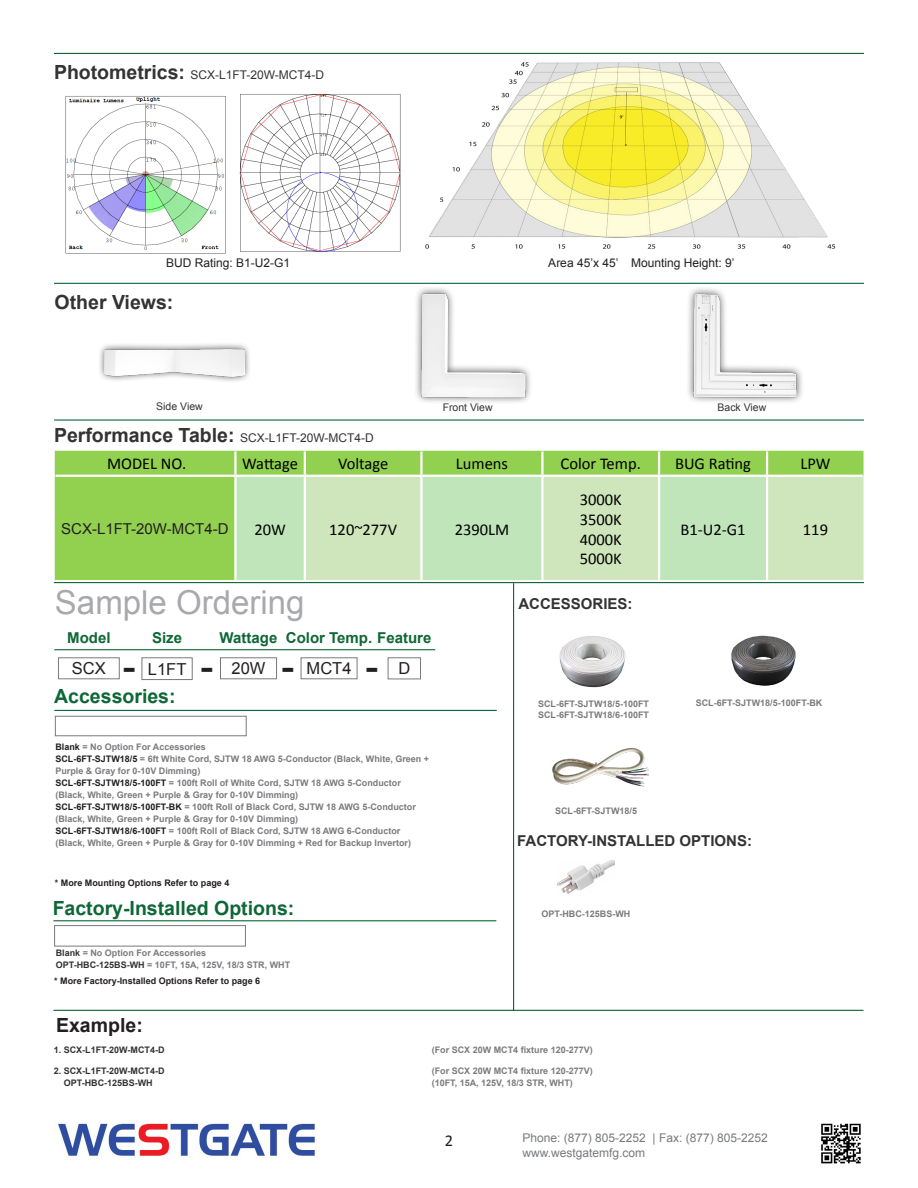
<style>
.page{position:relative;width:918px;height:1188px;background:#fff}
.page>*{position:absolute;margin:0;border:0;box-sizing:border-box;transform-origin:0 0}
.t1{font:33px "Arial";color:#a8a9ad}
.t2{font:700 28.5px "Verdana";color:#231f20}
.t3{font:700 19.5px "Arial";color:#0d6736}
.t4{font:700 19.5px "Arial";color:#333}
.t5{font:700 19.5px "Arial";color:#231f20}
.t6{font:16.5px "Calibri";color:#000}
.t7{font:16.5px "Arial";color:#231f20}
.t8{font:16.5px "Calibri";color:#231f20}
.t9{font:700 15px "Arial";color:#333}
.t10{font:700 15px "Arial";color:#0d6736}
.t11{font:15px "Arial";color:#231f20}
.t12{font:12px "Arial";color:#333}
.t13{font:12px "Arial";color:#787a7d}
.t14{font:12px "Arial";color:#231f20}
.t15{font:10.5px "Arial";color:#333}
.CONTENT_TEXT10{font:700 9px/12px "Arial";color:#7a7b7e}
.t16{font:700 9px "Arial";color:#231f20}
.t17{font:700 9px "Arial";color:#7b7b7e}
.t18{font:700 9px "Arial";color:#333}
.t19{font:700 9px "Arial";color:#323332}
.s1{font-weight:700;font-size:19.5px}
.s2{color:#231f20}
.s3{color:#323332}
</style>
<div class="page">
<hr style="left:54px;top:419px;width:810px;height:2px;background:#0d6736">
<hr style="left:54px;top:53px;width:810px;height:1px;background:#0d6736">
<hr style="left:54px;top:283px;width:810px;height:1px;background:#0d6736">
<div style="left:55px;top:451px;width:809px;height:129px;background:#92d050"></div>
<div style="left:237px;top:477px;width:67px;height:103px;background:#c0e5bb"></div>
<svg style="left:306px;top:476px;width:558px;height:104px;background:#c8e5bb"></svg>
<hr style="left:234px;top:451px;width:3px;height:24px;background:#fff">
<hr style="left:304px;top:451px;width:2px;height:24px;background:#fff">
<hr style="left:420px;top:451px;width:3px;height:24px;background:#fff">
<hr style="left:541px;top:451px;width:3px;height:24px;background:#fff">
<hr style="left:658px;top:451px;width:2px;height:24px;background:#fff">
<hr style="left:766px;top:451px;width:2px;height:24px;background:#fff">
<hr style="left:56px;top:475px;width:179px;height:2px;background:#fff">
<hr style="left:234px;top:477px;width:3px;height:103px;background:#fff">
<hr style="left:304px;top:477px;width:2px;height:103px;background:#fff">
<hr style="left:420px;top:477px;width:3px;height:103px;background:#fff">
<hr style="left:541px;top:477px;width:3px;height:103px;background:#fff">
<hr style="left:658px;top:477px;width:2px;height:103px;background:#fff">
<hr style="left:766px;top:477px;width:2px;height:103px;background:#fff">
<hr style="left:235px;top:475px;width:70px;height:2px;background:#fff">
<hr style="left:305px;top:475px;width:116px;height:2px;background:#fff">
<hr style="left:421px;top:475px;width:121px;height:2px;background:#fff">
<hr style="left:542px;top:475px;width:117px;height:2px;background:#fff">
<hr style="left:659px;top:475px;width:108px;height:2px;background:#fff">
<hr style="left:767px;top:475px;width:96px;height:2px;background:#fff">
<hr style="left:54px;top:582px;width:810px;height:1px;background:#0d6736">
<img style="left:58px;top:1123px;width:257px;height:34px">
<img style="left:821px;top:1123px;width:40px;height:41px">
<img style="left:65px;top:96px;width:161px;height:158px">
<img style="left:239px;top:94px;width:162px;height:158px">
<img style="left:426px;top:62px;width:410px;height:187px">
<div style="left:98px;top:342px;width:154px;height:42px;background:#231f20;opacity:.75"></div>
<img style="left:105px;top:348px;width:139px;height:30px">
<div style="left:58px;top:657px;width:62px;height:22px;border:1px solid #787a7d"></div>
<div style="left:220px;top:657px;width:57px;height:22px;border:1px solid #787a7d"></div>
<div style="left:301px;top:657px;width:56px;height:22px;border:1px solid #787a7d"></div>
<div style="left:142px;top:657px;width:51px;height:23px;border:1px solid #787a7d"></div>
<div style="left:388px;top:657px;width:33px;height:22px;border:1px solid #787a7d"></div>
<hr style="left:53px;top:1010px;width:810px;height:1px;background:#0d6736">
<hr style="left:513px;top:583px;width:1px;height:428px;background:#0d6736">
<img style="left:552px;top:747px;width:97px;height:40px">
<img style="left:731px;top:635px;width:65px;height:51px">
<img style="left:559px;top:636px;width:67px;height:52px">
<img style="left:557px;top:860px;width:57px;height:34px">
<hr style="left:54px;top:649px;width:381px;height:1px;background:#0d6736">
<div style="left:55px;top:716px;width:192px;height:20px;background:#fff;border:1px solid #787a7d"></div>
<div style="left:54px;top:925px;width:192px;height:21px;background:#fff;border:1px solid #787a7d"></div>
<hr style="left:53px;top:920px;width:443px;height:1px;background:#0d6736">
<hr style="left:54px;top:710px;width:443px;height:1px;background:#0d6736">
<div style="left:686px;top:287px;width:118px;height:118px;background:#231f20;opacity:.75"></div>
<img style="left:692px;top:293px;width:106px;height:105px">
<div style="left:414px;top:286px;width:119px;height:119px;background:#231f20;opacity:.75"></div>
<img style="left:421px;top:293px;width:105px;height:105px">
<p class="t12" style="left:54px;top:67px;width:272px"><span class="s1">Photometrics:</span> SCX-L1FT-20W-MCT4-D</p>
<p class="t14" style="left:166px;top:255px;width:126px">BUD Rating: B1-U2-G1</p>
<p class="t14" style="left:548px;top:255px;width:188px">Area 45’x 45’ Mounting Height: 9’</p>
<p class="t4" style="left:55px;top:289px;width:120px">Other Views:</p>
<p class="t15" style="left:156px;top:400px;width:48px">Side View</p>
<p class="t15" style="left:443px;top:400px;width:51px">Front View</p>
<p class="t15" style="left:718px;top:400px;width:50px">Back View</p>
<p class="t12" style="left:54px;top:430px;width:321px"><span class="s1">Performance Table:</span> SCX-L1FT-20W-MCT4-D</p>
<p class="t6" style="left:107px;top:454px;width:81px">MODEL NO.</p>
<p class="t6" style="left:242px;top:454px;width:57px">Wattage</p>
<p class="t6" style="left:338px;top:454px;width:52px">Voltage</p>
<p class="t6" style="left:456px;top:454px;width:54px">Lumens</p>
<p class="t6" style="left:561px;top:454px;width:82px">Color Temp.</p>
<p class="t6" style="left:675px;top:454px;width:78px">BUG Rating</p>
<p class="t6" style="left:800px;top:454px;width:32px">LPW</p>
<p class="t11" style="left:61px;top:519px;width:169px">SCX-L1FT-20W-MCT4-D</p>
<p class="t6" style="left:254px;top:519px;width:33px">20W</p>
<p class="t6" style="left:329px;top:519px;width:69px">120~277V</p>
<p class="t6" style="left:455px;top:519px;width:56px">2390LM</p>
<p class="t1" style="left:55px;top:581px;width:251px">Sample Ordering</p>
<p class="t10" style="left:67px;top:628px;width:45px">Model</p>
<p class="t10" style="left:220px;top:628px;width:59px">Wattage</p>
<p class="t10" style="left:286px;top:628px;width:147px">Color Temp. Feature</p>
<p class="t10" style="left:152px;top:628px;width:32px">Size</p>
<p class="t7" style="left:72px;top:658px;width:35px">SCX</p>
<p class="t7" style="left:148px;top:658px;width:40px">L1FT</p>
<p class="t7" style="left:232px;top:658px;width:35px">20W</p>
<p class="t7" style="left:307px;top:658px;width:46px">MCT4</p>
<p class="t7" style="left:398px;top:658px;width:13px">D</p>
<p class="t2" style="left:122px;top:650px;width:15px">-</p>
<p class="t2" style="left:200px;top:650px;width:15px">-</p>
<p class="t2" style="left:281px;top:650px;width:15px">-</p>
<p class="t2" style="left:365px;top:650px;width:15px">-</p>
<p class="t3" style="left:54px;top:683px;width:123px">Accessories:</p>
<p class="CONTENT_TEXT10" style="left:55px;top:741px;width:152px"><span class="s2">Blank</span> = No Option For Accessories</p>
<p class="CONTENT_TEXT10" style="left:55px;top:753px;width:375px"><span class="s2">SCL-6FT-SJTW18/5</span> = 6ft White Cord, SJTW 18 AWG 5-Conductor (Black, White, Green +<br>Purple &amp; Gray for 0-10V Dimming)</p>
<p class="CONTENT_TEXT10" style="left:55px;top:777px;width:347px"><span class="s2">SCL-6FT-SJTW18/5-100FT</span> = 100ft Roll of White Cord, SJTW 18 AWG 5-Conductor (Black, White, Green + Purple &amp; Gray for 0-10V Dimming)</p>
<p class="CONTENT_TEXT10" style="left:55px;top:801px;width:362px"><span class="s2">SCL-6FT-SJTW18/5-100FT-BK</span> = 100ft Roll of Black Cord, SJTW 18 AWG 5-Conductor (Black, White, Green + Purple &amp; Gray for 0-10V Dimming)</p>
<p class="CONTENT_TEXT10" style="left:55px;top:825px;width:357px"><span class="s2">SCL-6FT-SJTW18/6-100FT</span> = 100ft Roll of Black Cord, SJTW 18 AWG 6-Conductor (Black, White, Green + Purple &amp; Gray for 0-10V Dimming + Red for Backup Invertor)</p>
<p class="t6" style="left:580px;top:489px;width:44px">3000K</p>
<p class="t6" style="left:580px;top:509px;width:44px">3500K</p>
<p class="t6" style="left:580px;top:529px;width:44px">4000K</p>
<p class="t6" style="left:580px;top:549px;width:44px">5000K</p>
<p class="t9" style="left:518px;top:594px;width:116px">ACCESSORIES:</p>
<p class="t6" style="left:680px;top:519px;width:67px">B1-U2-G1</p>
<p class="t6" style="left:803px;top:519px;width:27px">119</p>
<p class="CONTENT_TEXT10" style="left:538px;top:698px;width:113px">SCL-6FT-SJTW18/5-100FT</p>
<p class="CONTENT_TEXT10" style="left:538px;top:709px;width:113px">SCL-6FT-SJTW18/6-100FT</p>
<p class="CONTENT_TEXT10" style="left:555px;top:805px;width:84px">SCL-6FT-SJTW18/5</p>
<p class="CONTENT_TEXT10" style="left:696px;top:697px;width:128px">SCL-6FT-SJTW18/5-100FT-BK</p>
<p class="t9" style="left:517px;top:830px;width:236px">FACTORY-INSTALLED OPTIONS:</p>
<p class="t16" style="left:55px;top:877px;width:176px">* More Mounting Options Refer to page 4</p>
<p class="t3" style="left:53px;top:895px;width:243px">Factory-Installed Options:</p>
<p class="CONTENT_TEXT10" style="left:56px;top:947px;width:152px"><span class="s3">Blank</span> = No Option For Accessories</p>
<p class="CONTENT_TEXT10" style="left:56px;top:959px;width:236px"><span class="s3">OPT-HBC-125BS-WH</span> = 10FT, 15A, 125V, 18/3 STR, WHT</p>
<p class="t16" style="left:54px;top:975px;width:208px">* More Factory-Installed Options Refer to page 6</p>
<p class="CONTENT_TEXT10" style="left:541px;top:909px;width:90px">OPT-HBC-125BS-WH</p>
<p class="t5" style="left:56px;top:1012px;width:88px">Example:</p>
<p class="t18" style="left:54px;top:1044px;width:112px">1. SCX-L1FT-20W-MCT4-D</p>
<p class="t17" style="left:432px;top:1044px;width:163px">(For SCX 20W MCT4 fixture 120-277V)</p>
<p class="t18" style="left:54px;top:1065px;width:112px">2. SCX-L1FT-20W-MCT4-D</p>
<p class="t17" style="left:432px;top:1065px;width:163px">(For SCX 20W MCT4 fixture 120-277V)</p>
<p class="t19" style="left:64px;top:1077px;width:90px">OPT-HBC-125BS-WH</p>
<p class="CONTENT_TEXT10" style="left:432px;top:1078px;width:143px">(10FT, 15A, 125V, 18/3 STR, WHT)</p>
<p class="t8" style="left:445px;top:1131px;width:10px">2</p>
<p class="t13" style="left:522px;top:1130px;width:247px">Phone: (877) 805-2252 | Fax: (877) 805-2252</p>
<p class="t13" style="left:522px;top:1145px;width:124px">www.westgatemfg.com</p>
</div>
